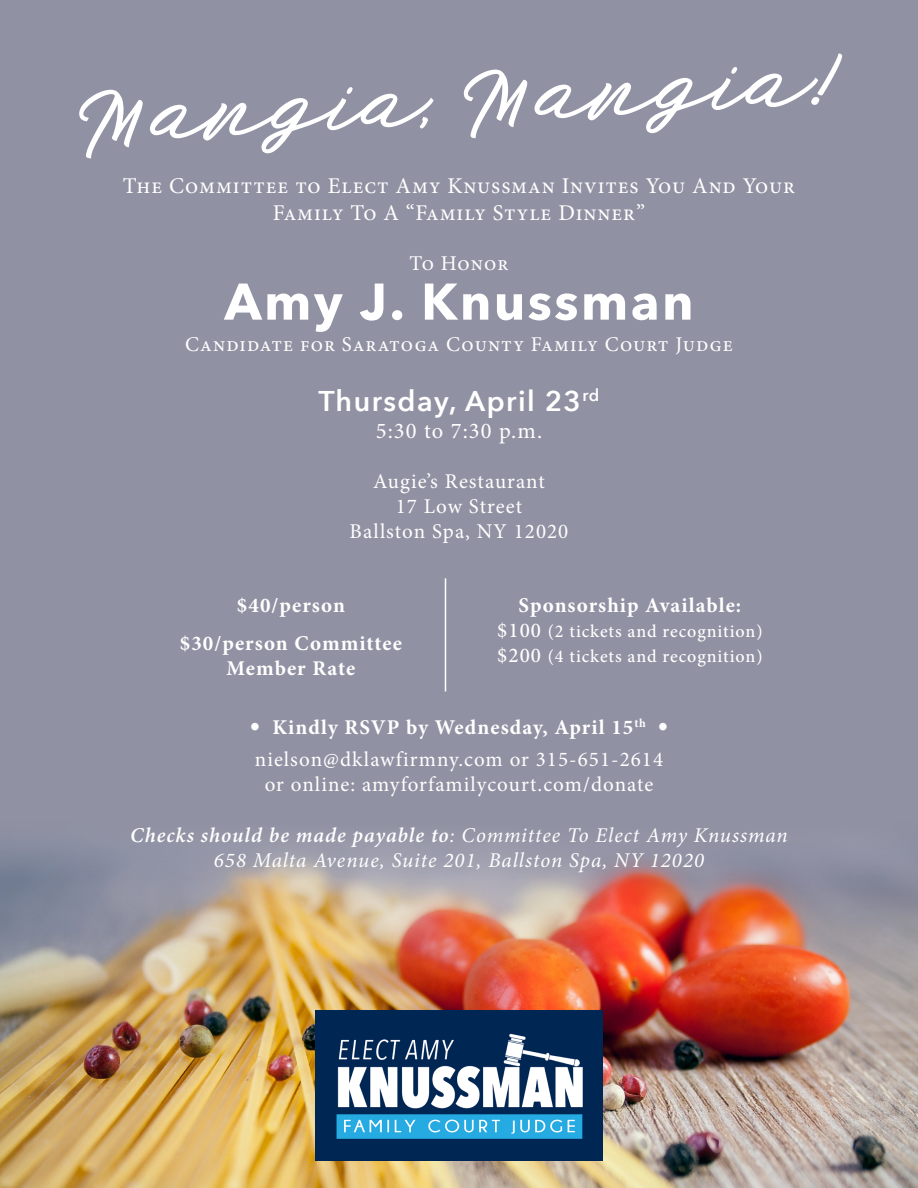
<style>
.page{position:relative;width:918px;height:1188px;background:#9092a3}
.page>*{position:absolute;margin:0;border:0;box-sizing:border-box;transform-origin:0 0}
.t1{font:700 51px "Avenir Next";letter-spacing:.05em;color:#fff}
.t2{font:600 28.5px "Avenir Next";letter-spacing:.05em;color:#fff}
.t3{font:22.5px/27px "Minion Pro";letter-spacing:.04em;color:#fff;text-align:center}
.t4{font:21px/25.2px "Minion Pro";letter-spacing:.05em;color:#fff;text-align:center}
.t5{font:italic 21px/25.2px "Minion Pro";letter-spacing:.04em;color:#fff;text-align:center}
.t6{font:700 21px/25.2px "Minion Pro";letter-spacing:.05em;color:#fff;text-align:center}
.t7{font:500 18px "Minion Pro";letter-spacing:.05em;color:#fff}
.s1{font-size:21px}
.s2{font-family:"Avenir Next";font-weight:400}
.s3{font-weight:600}
</style>
<div class="page">
<img style="left:0;top:844px;width:918px;height:344px">
<img style="left:316px;top:1011px;width:286px;height:150px">
<svg style="left:79px;top:87px;width:355px;height:72px"></svg>
<svg style="left:463px;top:53px;width:379px;height:86px"></svg>
<hr style="left:445px;top:578px;width:1px;height:113px;background:#fff">
<p class="t3" style="left:123px;top:172px;width:674px">The Committee to Elect Amy Knussman Invites You And Your<br>Family To A “Family Style Dinner”</p>
<p class="t4" style="left:410px;top:251px;width:100px">To Honor</p>
<p class="t1" style="left:224px;top:258px;width:471px">Amy J. Knussman</p>
<p class="t4" style="left:185px;top:332px;width:549px">Candidate for Saratoga County Family Court Judge</p>
<p class="t2" style="left:319px;top:376px;width:282px">Thursday, April 23<sup>rd</sup></p>
<p class="t3" style="left:376px;top:417px;width:168px">5:30 to 7:30 p.m.</p>
<p class="t4" style="left:373px;top:469px;width:173px">Augie’s Restaurant</p>
<p class="t4" style="left:396px;top:494px;width:128px">17 Low Street</p>
<p class="t4" style="left:350px;top:519px;width:220px">Ballston Spa, NY 12020</p>
<p class="t6" style="left:237px;top:592px;width:110px">$40/person</p>
<p class="t6" style="left:180px;top:631px;width:224px">$30/person Committee<br>Member Rate</p>
<p class="t6" style="left:519px;top:592px;width:224px">Sponsorship Available:</p>
<p class="t7" style="left:497px;top:619px;width:267px"><span class="s1">$100</span> (2 tickets and recognition)</p>
<p class="t7" style="left:497px;top:644px;width:267px"><span class="s1">$200</span> (4 tickets and recognition)</p>
<p class="t6" style="left:250px;top:714px;width:420px"><span class="s2">•</span> Kindly RSVP by Wednesday, April 15<sup>th</sup> <span class="s2">•</span></p>
<p class="t4" style="left:255px;top:747px;width:410px">nielson@dklawfirmny.com or 315-651-2614 or online: amyforfamilycourt.com/donate</p>
<p class="t5" style="left:130px;top:822px;width:659px"><span class="s3">Checks should be made payable to</span>: Committee To Elect Amy Knussman<br>658 Malta Avenue, Suite 201, Ballston Spa, NY 12020</p>
</div>
